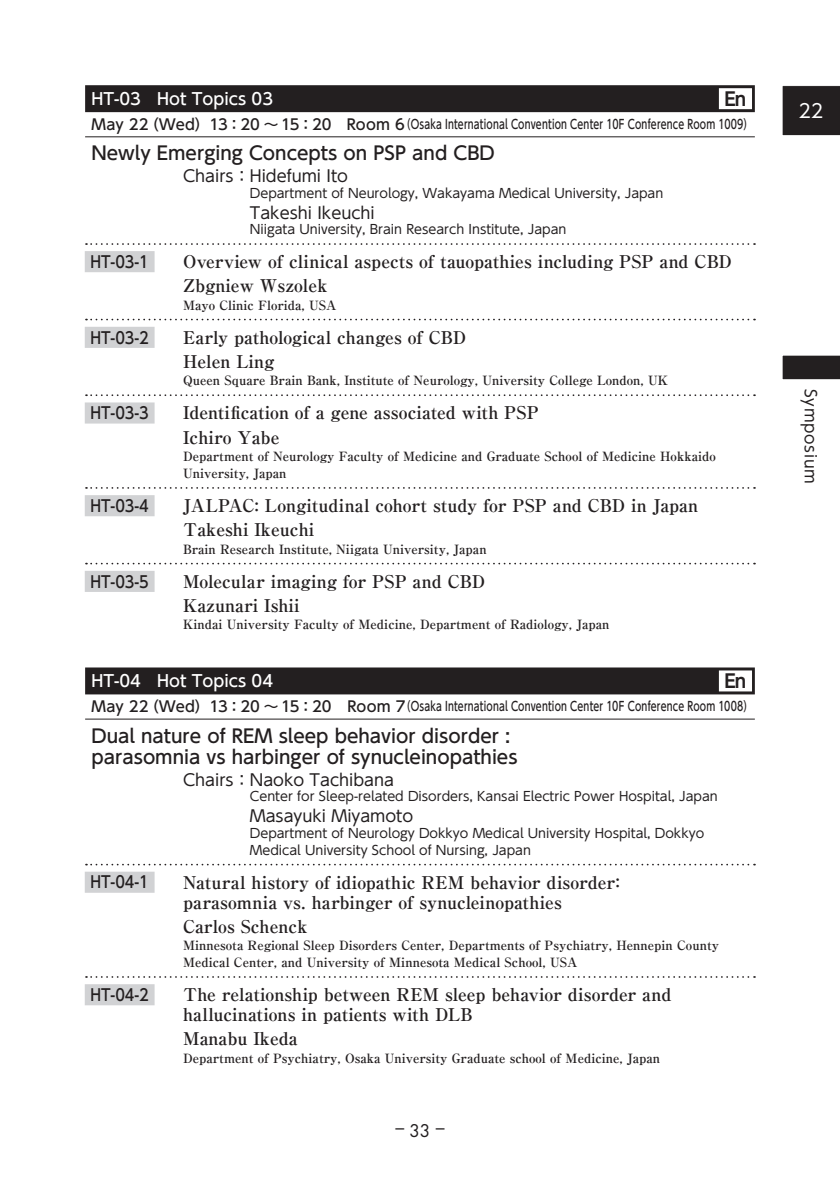
<style>
.page{position:relative;width:840px;height:1191px;background:#fff}
.page>*{position:absolute;margin:0;border:0;box-sizing:border-box;transform-origin:0 0}
.t1{font:18.8px "UD Shin Go Pr 6 N";color:#fff}
.t2{font:500 18.4px/21.2px "UD Shin Go Pr 6 N";color:#231f20}
.t3{font:700 18.4px "UD Shin Go Pr 6 N De";color:#231f20}
.t4{font:700 17.6px/24px "Ryumin Pr 6 N";color:#231f20}
.t5{font:17px "Futura Std";color:#231f20;scale:2.5 1}
.t6{font:16.2px "UD Shin Go Pr 6 N";color:#231f20}
.t7{font:500 16.2px "UD Shin Go Pr 6 N";color:#231f20;scale:.9 1}
.t8{font:500 16.2px "UD Shin Go Pr 6 N";color:#fff}
.t9{font:15.6px "UD Shin Go Pr 6 N";letter-spacing:.05em;color:#231f20}
.t10{font:700 12.8px/17px "Ryumin Pr 6 N";color:#231f20}
.t11{font:12.8px/17px "UD Shin Go Pr 6 N";color:#231f20}
.t12{font:500 12.8px "UD Shin Go Pr 6 N";letter-spacing:.02em;color:#231f20;scale:.74 1}
.s1{font-size:14.8px}
</style>
<div class="page">
<div style="left:85px;top:85px;width:669px;height:27px;background:#231f20"></div>
<div style="left:718px;top:88px;width:33px;height:21px;background:#fff"></div>
<hr style="left:85px;top:136px;width:669px;height:1px;background:#231f20">
<svg style="left:86px;top:243px;width:668px;height:2px"></svg>
<div style="left:85px;top:251px;width:69px;height:21px;background:#d1d2d4"></div>
<svg style="left:86px;top:319px;width:668px;height:1px"></svg>
<div style="left:85px;top:327px;width:69px;height:21px;background:#d1d2d4"></div>
<svg style="left:86px;top:394px;width:668px;height:2px"></svg>
<div style="left:85px;top:402px;width:69px;height:21px;background:#d1d2d4"></div>
<svg style="left:86px;top:487px;width:668px;height:2px"></svg>
<div style="left:85px;top:495px;width:69px;height:21px;background:#d1d2d4"></div>
<svg style="left:86px;top:563px;width:668px;height:1px"></svg>
<div style="left:85px;top:571px;width:69px;height:21px;background:#d1d2d4"></div>
<div style="left:85px;top:667px;width:669px;height:27px;background:#231f20"></div>
<div style="left:718px;top:670px;width:33px;height:21px;background:#fff"></div>
<hr style="left:85px;top:718px;width:669px;height:1px;background:#231f20">
<svg style="left:86px;top:863px;width:668px;height:2px"></svg>
<div style="left:85px;top:871px;width:69px;height:21px;background:#d1d2d4"></div>
<svg style="left:86px;top:976px;width:668px;height:1px"></svg>
<div style="left:85px;top:984px;width:69px;height:21px;background:#d1d2d4"></div>
<svg style="left:782px;top:85px;width:57px;height:51px;background:#2d292a"></svg>
<svg style="left:782px;top:355px;width:57px;height:25px"></svg>
<p class="t8" style="left:91px;top:85px;width:183px">HT-03　Hot Topics 03</p>
<h2 class="t3" style="left:724px;top:84px;width:23px">En</h2>
<p class="t12" style="left:91px;top:114px;width:894px"><span class="s1">May 22（Wed）13：20 ～ 15：20　Room 6</span>（Osaka International Convention Center 10F Conference Room 1009）</p>
<h2 class="t2" style="left:91px;top:142px;width:404px">Newly Emerging Concepts on PSP and CBD</h2>
<p class="t6" style="left:183px;top:163px;width:182px">Chairs：Hidefumi Ito　</p>
<p class="t11" style="left:250px;top:184px;width:415px">Department of Neurology, Wakayama Medical University, Japan</p>
<p class="t6" style="left:250px;top:199px;width:142px">Takeshi Ikeuchi　</p>
<p class="t11" style="left:250px;top:220px;width:318px">Niigata University, Brain Research Institute, Japan</p>
<p class="t7" style="left:90px;top:248px;width:66px">HT-03-1</p>
<h3 class="t4" style="left:183px;top:249px;width:550px">Overview of clinical aspects of tauopathies including PSP and CBD<br>Zbgniew Wszolek</h3>
<p class="t10" style="left:183px;top:296px;width:155px">Mayo Clinic Florida, USA</p>
<p class="t7" style="left:90px;top:324px;width:66px">HT-03-2</p>
<h3 class="t4" style="left:183px;top:324px;width:284px">Early pathological changes of CBD<br>Helen Ling</h3>
<p class="t10" style="left:183px;top:371px;width:486px">Queen Square Brain Bank, Institute of Neurology, University College London, UK</p>
<p class="t7" style="left:90px;top:400px;width:66px">HT-03-3</p>
<h3 class="t4" style="left:183px;top:400px;width:357px">Identification of a gene associated with PSP<br>Ichiro Yabe</h3>
<p class="t10" style="left:183px;top:447px;width:534px">Department of Neurology Faculty of Medicine and Graduate School of Medicine Hokkaido<br>University, Japan</p>
<p class="t7" style="left:90px;top:492px;width:66px">HT-03-4</p>
<h3 class="t4" style="left:183px;top:493px;width:516px">JALPAC: Longitudinal cohort study for PSP and CBD in Japan<br>Takeshi Ikeuchi</h3>
<p class="t10" style="left:183px;top:540px;width:305px">Brain Research Institute, Niigata University, Japan</p>
<p class="t7" style="left:90px;top:568px;width:66px">HT-03-5</p>
<h3 class="t4" style="left:183px;top:568px;width:303px">Molecular imaging for PSP and CBD<br>Kazunari Ishii</h3>
<p class="t10" style="left:183px;top:615px;width:428px">Kindai University Faculty of Medicine, Department of Radiology, Japan</p>
<p class="t8" style="left:91px;top:667px;width:183px">HT-04　Hot Topics 04</p>
<h2 class="t3" style="left:724px;top:666px;width:23px">En</h2>
<p class="t12" style="left:91px;top:696px;width:894px"><span class="s1">May 22（Wed）13：20 ～ 15：20　Room 7</span>（Osaka International Convention Center 10F Conference Room 1008）</p>
<h2 class="t2" style="left:91px;top:724px;width:427px">Dual nature of REM sleep behavior disorder : parasomnia vs harbinger of synucleinopathies</h2>
<p class="t6" style="left:183px;top:766px;width:228px">Chairs：Naoko Tachibana　</p>
<p class="t11" style="left:250px;top:787px;width:469px">Center for Sleep-related Disorders, Kansai Electric Power Hospital, Japan</p>
<p class="t6" style="left:250px;top:803px;width:181px">Masayuki Miyamoto　</p>
<p class="t11" style="left:250px;top:823px;width:455px">Department of Neurology Dokkyo Medical University Hospital, Dokkyo<br>Medical University School of Nursing, Japan</p>
<p class="t7" style="left:90px;top:869px;width:66px">HT-04-1</p>
<h3 class="t4" style="left:183px;top:871px;width:438px;line-height:19.8px">Natural history of idiopathic REM behavior disorder: parasomnia vs. harbinger of synucleinopathies</h3>
<h3 class="t4" style="left:183px;top:913px;width:126px">Carlos Schenck</h3>
<p class="t10" style="left:183px;top:936px;width:537px">Minnesota Regional Sleep Disorders Center, Departments of Psychiatry, Hennepin County<br>Medical Center, and University of Minnesota Medical School, USA</p>
<p class="t7" style="left:90px;top:981px;width:66px">HT-04-2</p>
<h3 class="t4" style="left:183px;top:984px;width:489px;line-height:19.8px">The relationship between REM sleep behavior disorder and hallucinations in patients with DLB</h3>
<h3 class="t4" style="left:183px;top:1025px;width:116px">Manabu Ikeda</h3>
<p class="t10" style="left:183px;top:1048px;width:478px">Department of Psychiatry, Osaka University Graduate school of Medicine, Japan</p>
<h3 class="t5" style="left:395px;top:1118px;width:21px">-33 -</h3>
<h1 class="t1" style="left:797px;top:95px;width:26px">22</h1>
<p class="t9" style="left:823px;top:389px;width:97px;rotate:90deg">Symposium</p>
</div>
